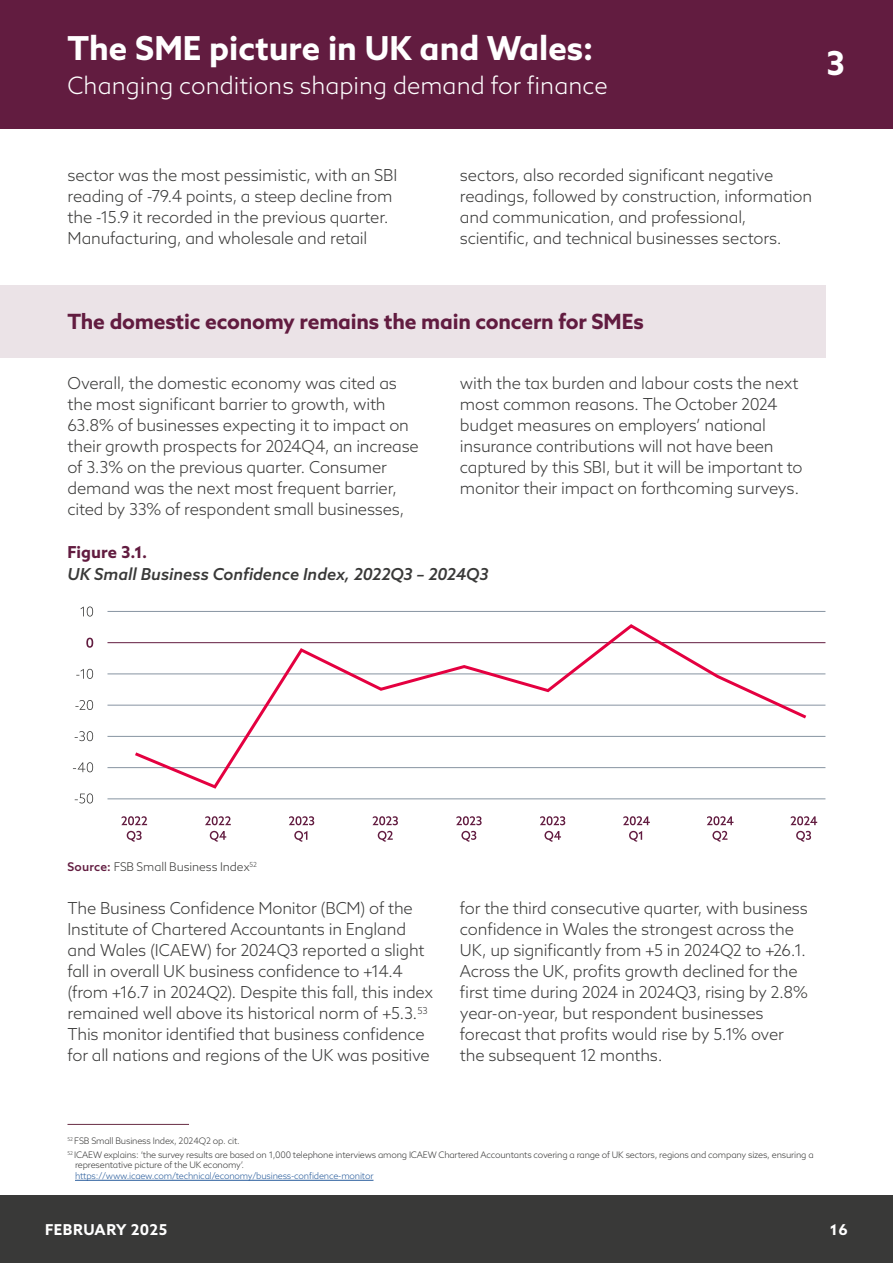
<style>
.page{position:relative;width:893px;height:1263px;background:#fff}
.page>*{position:absolute;margin:0;border:0;box-sizing:border-box;transform-origin:0 0}
.Chapter_Title{font:700 33px "Azo Sans";color:#fff}
.Chapter_Title-2{font:300 24px "Azo Sans";color:#fff}
.Sub-heading{font:700 21px "Azo Sans";letter-spacing:-.01em;color:#621c40}
.Body_Text_Two_Col{font:300 16.5px/21px "Azo Sans";letter-spacing:-.015em;color:#393938}
.Body_Text_Single_Col{font:italic 500 16.5px/22.5px "Azo Sans";color:#393938}
.t1{font:700 15px "Azo Sans";letter-spacing:.03em;color:#fff}
.Body_Text_Single_Col-2{font:300 12px "Azo Sans";letter-spacing:-.005em;color:#393938}
.Small_Copy{font:300 9px/10.5px "Azo Sans";letter-spacing:-.02em;color:#393938}
.s1{font-weight:700;font-style:normal;color:#621c40}
.s2{font-weight:500;color:#621c40}
.s3{color:#275b9b}
</style>
<div class="page">
<div style="left:0;top:1195px;width:893px;height:68px;background:#393938"></div>
<div style="left:0;top:0;width:893px;height:129px;background:#621c40"></div>
<div style="left:0;top:286px;width:825px;height:72px;background:#ebe3e7"></div>
<hr style="left:107px;top:767px;width:718px;height:1px;background:#8794a2">
<hr style="left:107px;top:705px;width:718px;height:1px;background:#8794a2">
<hr style="left:107px;top:642px;width:718px;height:1px;background:#621c40">
<hr style="left:107px;top:799px;width:718px;height:1px;background:#8794a2">
<hr style="left:107px;top:736px;width:718px;height:1px;background:#8794a2">
<hr style="left:107px;top:674px;width:718px;height:1px;background:#8794a2">
<hr style="left:107px;top:611px;width:718px;height:1px;background:#8794a2">
<svg style="left:127px;top:831px;width:15px;height:11px"></svg>
<svg style="left:121px;top:816px;width:26px;height:9px"></svg>
<svg style="left:294px;top:831px;width:13px;height:11px"></svg>
<svg style="left:289px;top:816px;width:25px;height:9px"></svg>
<svg style="left:210px;top:831px;width:16px;height:11px"></svg>
<svg style="left:205px;top:816px;width:26px;height:9px"></svg>
<svg style="left:378px;top:831px;width:15px;height:11px"></svg>
<svg style="left:372px;top:816px;width:26px;height:9px"></svg>
<svg style="left:461px;top:831px;width:15px;height:11px"></svg>
<svg style="left:456px;top:816px;width:26px;height:9px"></svg>
<svg style="left:629px;top:831px;width:13px;height:11px"></svg>
<svg style="left:623px;top:816px;width:27px;height:9px"></svg>
<svg style="left:544px;top:831px;width:17px;height:11px"></svg>
<svg style="left:540px;top:816px;width:25px;height:9px"></svg>
<svg style="left:712px;top:831px;width:15px;height:11px"></svg>
<svg style="left:707px;top:816px;width:26px;height:9px"></svg>
<svg style="left:796px;top:831px;width:15px;height:11px"></svg>
<svg style="left:790px;top:816px;width:27px;height:9px"></svg>
<svg style="left:75px;top:793px;width:18px;height:10px"></svg>
<svg style="left:86px;top:638px;width:7px;height:10px"></svg>
<svg style="left:73px;top:762px;width:20px;height:10px"></svg>
<svg style="left:75px;top:700px;width:18px;height:10px"></svg>
<svg style="left:76px;top:669px;width:17px;height:10px"></svg>
<svg style="left:81px;top:606px;width:12px;height:10px"></svg>
<svg style="left:75px;top:731px;width:18px;height:10px"></svg>
<svg style="left:132px;top:624px;width:678px;height:165px"></svg>
<hr style="left:68px;top:1124px;width:121px;height:1px;background:#682d44">
<hr style="left:75px;top:1180px;width:298px;height:1px;background:#275b9b">
<h2 class="Chapter_Title" style="left:68px;top:27px;width:527px">The SME picture in UK and Wales:</h2>
<h2 class="Chapter_Title-2" style="left:68px;top:70px;width:542px">Changing conditions shaping demand for finance</h2>
<h2 class="Chapter_Title" style="left:826px;top:42px;width:20px">3</h2>
<p class="Body_Text_Two_Col" style="left:68px;top:164px;width:331px">sector was the most pessimistic, with an SBI reading of -79.4 points, a steep decline from the -15.9 it recorded in the previous quarter.<br>Manufacturing, and wholesale and retail</p>
<p class="Body_Text_Two_Col" style="left:460px;top:164px;width:354px">sectors, also recorded significant negative readings, followed by construction, information and communication, and professional, scientific, and technical businesses sectors.</p>
<h3 class="Sub-heading" style="left:68px;top:308px;width:578px">The domestic economy remains the main concern for SMEs</h3>
<p class="Body_Text_Two_Col" style="left:68px;top:372px;width:353px">Overall, the domestic economy was cited as the most significant barrier to growth, with 63.8% of businesses expecting it to impact on their growth prospects for 2024Q4, an increase of 3.3% on the previous quarter. Consumer demand was the next most frequent barrier, cited by 33% of respondent small businesses,</p>
<p class="Body_Text_Two_Col" style="left:460px;top:372px;width:344px">with the tax burden and labour costs the next most common reasons. The October 2024 budget measures on employers’ national insurance contributions will not have been captured by this SBI, but it will be important to monitor their impact on forthcoming surveys.</p>
<p class="Body_Text_Single_Col" style="left:68px;top:540px;width:422px"><span class="s1">Figure 3.1.<br></span>UK Small Business Confidence Index, 2022Q3 – 2024Q3</p>
<p class="Body_Text_Single_Col-2" style="left:68px;top:859px;width:191px"><span class="s2">Source:</span> FSB Small Business Index<sup>52</sup></p>
<p class="Body_Text_Two_Col" style="left:67px;top:898px;width:367px">The Business Confidence Monitor (BCM) of the Institute of Chartered Accountants in England and Wales (ICAEW) for 2024Q3 reported a slight fall in overall UK business confidence to +14.4 (from +16.7 in 2024Q2). Despite this fall, this index remained well above its historical norm of +5.3.<sup>53<br></sup>This monitor identified that business confidence for all nations and regions of the UK was positive</p>
<p class="Body_Text_Two_Col" style="left:460px;top:898px;width:350px">for the third consecutive quarter, with business confidence in Wales the strongest across the UK, up significantly from +5 in 2024Q2 to +26.1.<br>Across the UK, profits growth declined for the first time during 2024 in 2024Q3, rising by 2.8% year-on-year, but respondent businesses forecast that profits would rise by 5.1% over the subsequent 12 months.</p>
<p class="Small_Copy" style="left:68px;top:1136px;width:174px"><sup>52</sup> FSB Small Business Index, 2024Q2 op. cit.</p>
<p class="Small_Copy" style="left:75px;top:1149px;width:740px;text-indent:-7px"><sup>52</sup> ICAEW explains: ‘the survey results are based on 1,000 telephone interviews among ICAEW Chartered Accountants covering a range of UK sectors, regions and company sizes, ensuring a representative picture of the UK economy’.<br><span class="s3">https://www.icaew.com/technical/economy/business-confidence-monitor</span></p>
<p class="t1" style="left:45px;top:1219px;width:124px">FEBRUARY 2025</p>
<p class="t1" style="left:830px;top:1219px;width:19px">16</p>
</div>
